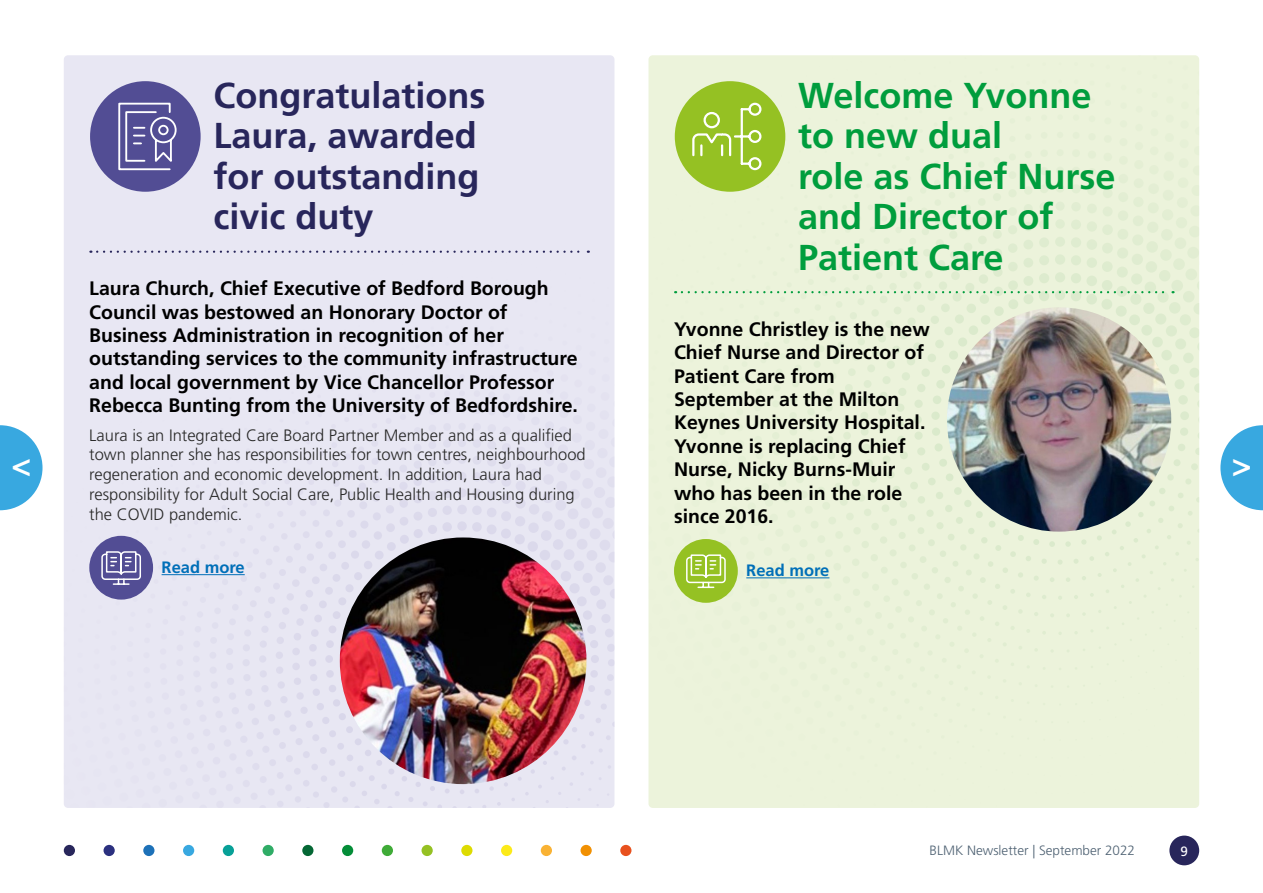
<style>
.page{position:relative;width:1263px;height:893px;background:#fff}
.page>*{position:absolute;margin:0;border:0;box-sizing:border-box;transform-origin:0 0}
.Heading_1_24pt_NHS_B{font:700 36px/40.5px "Frutiger LT Std";color:#009d3d}
.Heading_1_24pt_NHS_B-2{font:700 36px/40.5px "Frutiger LT Std";color:#28265b}
.Paragraph{font:700 33px "Frutiger LT Std";color:#fff}
.Intro_Para{font:700 19.5px/23.4px "Frutiger LT Std";color:#000}
.Paragraph-2{font:300 16.5px/19.8px "Frutiger LT Std";color:#282827}
.Paragraph-3{font:700 16.5px "Frutiger LT Std";color:#006fb8}
.t1{font:300 13.5px "Frutiger LT Std";color:#4f6273}
.t2{font:13.5px "Frutiger LT Std";color:#fff}
</style>
<div class="page">
<svg style="left:0;top:425px;width:43px;height:85px"></svg>
<div style="left:64px;top:55px;width:550px;height:753px;background:#e8e7f3;border-radius:4px"></div>
<svg style="left:89px;top:250px;width:525px;height:558px"></svg>
<div style="left:648px;top:55px;width:551px;height:753px;background:#ecf3db"></div>
<svg style="left:1220px;top:425px;width:43px;height:85px"></svg>
<div style="left:64px;top:845px;width:11px;height:11px;background:#28265b;border-radius:50%"></div>
<div style="left:104px;top:845px;width:11px;height:11px;background:#2b307f;border-radius:50%"></div>
<div style="left:143px;top:845px;width:11px;height:11px;background:#1d71b8;border-radius:50%"></div>
<div style="left:183px;top:845px;width:11px;height:11px;background:#38a8e0;border-radius:50%"></div>
<div style="left:223px;top:845px;width:11px;height:11px;background:#07a097;border-radius:50%"></div>
<div style="left:263px;top:845px;width:11px;height:11px;background:#2fac66;border-radius:50%"></div>
<div style="left:302px;top:845px;width:11px;height:11px;background:#046734;border-radius:50%"></div>
<div style="left:342px;top:845px;width:11px;height:11px;background:#048d38;border-radius:50%"></div>
<div style="left:382px;top:845px;width:11px;height:11px;background:#3fab37;border-radius:50%"></div>
<div style="left:421px;top:845px;width:12px;height:11px;background:#95c123;border-radius:50%"></div>
<div style="left:461px;top:845px;width:11px;height:11px;background:#dddb01;border-radius:50%"></div>
<div style="left:501px;top:845px;width:11px;height:11px;background:#fcea19;border-radius:50%"></div>
<div style="left:541px;top:845px;width:11px;height:11px;background:#f9b234;border-radius:50%"></div>
<div style="left:580px;top:845px;width:12px;height:11px;background:#f19002;border-radius:50%"></div>
<div style="left:620px;top:845px;width:11px;height:11px;background:#e8511e;border-radius:50%"></div>
<div style="left:1169px;top:836px;width:30px;height:29px;background:#28265b;border-radius:50%"></div>
<div style="left:90px;top:81px;width:111px;height:111px;background:#524d94;border-radius:50%"></div>
<svg style="left:118px;top:102px;width:59px;height:69px"></svg>
<div style="left:675px;top:81px;width:110px;height:111px;background:#95c123;border-radius:50%"></div>
<svg style="left:692px;top:102px;width:70px;height:69px"></svg>
<svg style="left:97px;top:251px;width:492px;height:2px"></svg>
<hr style="left:162px;top:574px;width:83px;height:1px;background:#006fb8">
<div style="left:89px;top:536px;width:64px;height:64px;background:#524d94;border-radius:50%"></div>
<svg style="left:101px;top:551px;width:40px;height:34px"></svg>
<img style="left:340px;top:537px;width:246px;height:247px;border-radius:123px">
<svg style="left:682px;top:291px;width:491px;height:2px"></svg>
<hr style="left:746px;top:577px;width:83px;height:1px;background:#006fb8">
<div style="left:674px;top:539px;width:64px;height:64px;background:#95c123;border-radius:50%"></div>
<svg style="left:686px;top:554px;width:40px;height:35px"></svg>
<img style="left:947px;top:307px;width:224px;height:225px;border-radius:112px">
<p class="Heading_1_24pt_NHS_B-2" style="left:213px;top:75px;width:274px">Congratulations<br>Laura, awarded for outstanding civic duty</p>
<p class="Heading_1_24pt_NHS_B" style="left:798px;top:75px;width:319px">Welcome Yvonne to new dual<br>role as Chief Nurse and Director of<br>Patient Care</p>
<p class="Intro_Para" style="left:89px;top:277px;width:490px">Laura Church, Chief Executive of Bedford Borough Council was bestowed an Honorary Doctor of Business Administration in recognition of her outstanding services to the community infrastructure and local government by Vice Chancellor Professor Rebecca Bunting from the University of Bedfordshire.</p>
<p class="Paragraph-2" style="left:89px;top:425px;width:498px">Laura is an Integrated Care Board Partner Member and as a qualified town planner she has responsibilities for town centres, neighbourhood regeneration and economic development. In addition, Laura had responsibility for Adult Social Care, Public Health and Housing during the COVID pandemic.</p>
<p class="Paragraph-3" style="left:162px;top:558px;width:85px">Read more</p>
<p class="Intro_Para" style="left:674px;top:317px;width:257px">Yvonne Christley is the new<br>Chief Nurse and Director of<br>Patient Care from<br>September at the Milton<br>Keynes University Hospital.<br>Yvonne is replacing Chief<br>Nurse, Nicky Burns-Muir who has been in the role since 2016.</p>
<p class="Paragraph" style="left:11px;top:445px;width:21px">&lt;</p>
<p class="Paragraph" style="left:1232px;top:446px;width:21px">&gt;</p>
<p class="Paragraph-3" style="left:746px;top:561px;width:85px">Read more</p>
<p class="t1" style="left:929px;top:843px;width:207px">BLMK Newsletter | September 2022</p>
<p class="t2" style="left:1180px;top:843px;width:9px">9</p>
</div>
